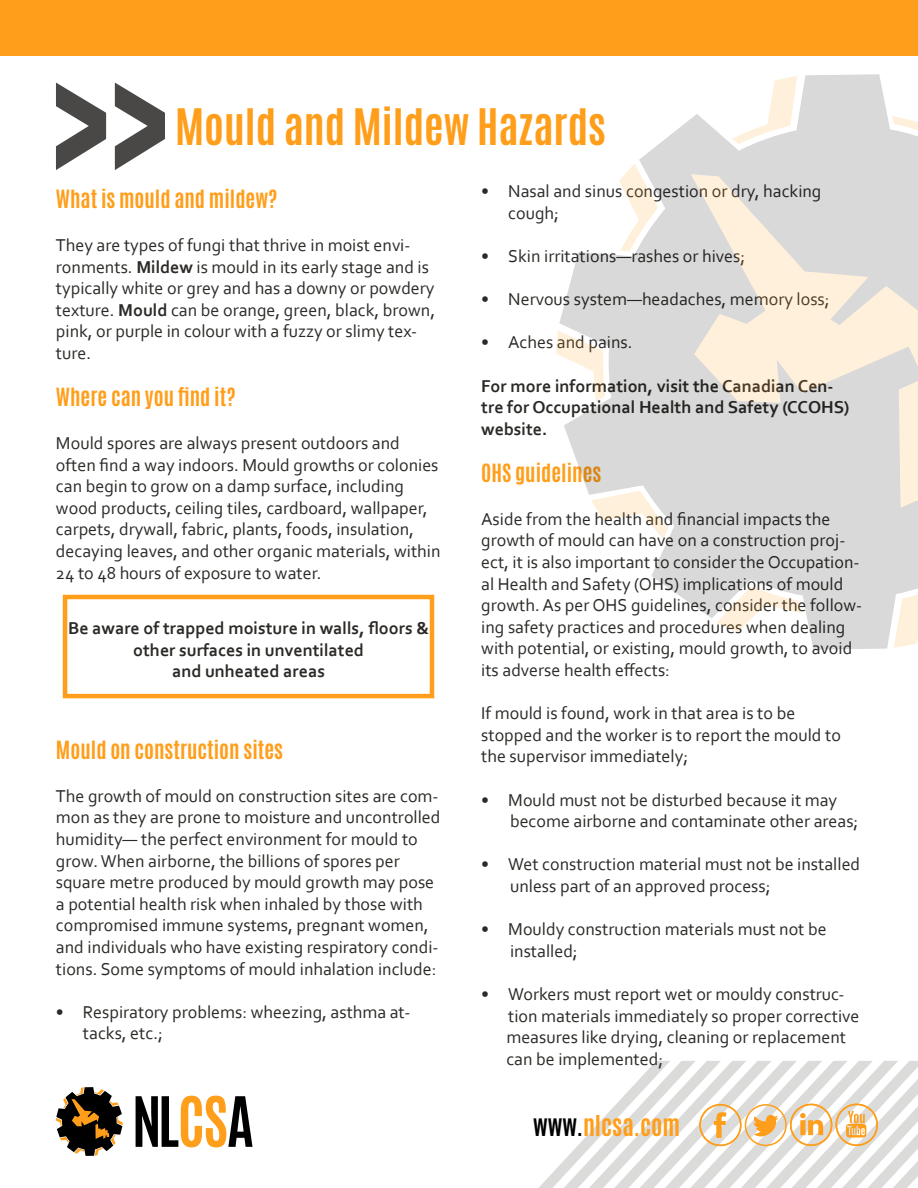
<style>
.page{position:relative;width:918px;height:1188px;background:#fff}
.page>*{position:absolute;margin:0;border:0;box-sizing:border-box;transform-origin:0 0}
.t1{font:700 42px "Antonio";color:#ff9e1a}
.t2{font:700 24px "Antonio";color:#ff9e1a}
.t3{font:700 21px "Antonio";color:#ff9e1a}
.t4{font:18px/21.6px "Corbel";color:#2c2a27}
.t5{font:700 18px/21.6px "Corbel";color:#2c2a27}
.s1{font-weight:700}
.s2{color:#000}
</style>
<div class="page">
<div style="left:0;top:0;width:918px;height:55px;background:#ff9e1a"></div>
<svg style="left:56px;top:83px;width:50px;height:87px"></svg>
<svg style="left:115px;top:83px;width:50px;height:87px"></svg>
<svg style="left:539px;top:1061px;width:379px;height:127px"></svg>
<svg style="left:136px;top:1096px;width:117px;height:51px"></svg>
<svg style="left:56px;top:1087px;width:67px;height:69px"></svg>
<svg style="left:559px;top:74px;width:359px;height:576px;fill:#d9d9d9"></svg>
<svg style="left:691px;top:174px;width:227px;height:229px;background:#e9e2da"></svg>
<svg style="left:899px;top:380px;width:19px;height:128px;background:#fbeddb"></svg>
<svg style="left:556px;top:330px;width:49px;height:71px"></svg>
<svg style="left:619px;top:164px;width:39px;height:87px"></svg>
<svg style="left:591px;top:491px;width:77px;height:48px"></svg>
<svg style="left:732px;top:76px;width:65px;height:68px"></svg>
<svg style="left:894px;top:580px;width:24px;height:68px"></svg>
<svg style="left:717px;top:587px;width:84px;height:45px"></svg>
<svg style="left:892px;top:92px;width:26px;height:46px"></svg>
<div style="left:63px;top:595px;width:371px;height:103px;border:4px solid #ff9e1a"></div>
<h1 class="t1" style="left:175px;top:95px;width:432px">Mould and Mildew Hazards</h1>
<p class="t3" style="left:56px;top:183px;width:223px">What is mould and mildew?</p>
<p class="t4" style="left:56px;top:234px;width:381px">They are types of fungi that thrive in moist envi&shy;ronments. <span class="s1">Mildew</span> is mould in its early stage and is typically white or grey and has a downy or powdery texture. <span class="s1">Mould</span> can be orange, green, black, brown, pink, or purple in colour with a fuzzy or slimy tex&shy;ture.</p>
<p class="t3" style="left:56px;top:381px;width:181px">Where can you find it?</p>
<p class="t4" style="left:56px;top:432px;width:386px">Mould spores are always present outdoors and often find a way indoors. Mould growths or colonies can begin to grow on a damp surface, including wood products, ceiling tiles, cardboard, wallpaper, carpets, drywall, fabric, plants, foods, insulation, decaying leaves, and other organic materials, within 24 to 48 hours of exposure to water.</p>
<p class="t5" style="left:68px;top:617px;width:362px;text-align:center">Be aware of trapped moisture in walls, floors &amp; other surfaces in unventilated<br>and unheated areas</p>
<p class="t3" style="left:56px;top:734px;width:229px">Mould on construction sites</p>
<p class="t4" style="left:56px;top:785px;width:386px">The growth of mould on construction sites are com&shy;mon as they are prone to moisture and uncontrolled humidity— the perfect environment for mould to grow. When airborne, the billions of spores per square metre produced by mould growth may pose a potential health risk when inhaled by those with compromised immune systems, pregnant women, and individuals who have existing respiratory condi&shy;tions. Some symptoms of mould inhalation include:</p>
<p class="t4" style="left:83px;top:1001px;width:329px;text-indent:-27px">• Respiratory problems: wheezing, asthma at&shy;tacks, etc.;</p>
<p class="t4" style="left:508px;top:180px;width:315px;text-indent:-27px">• Nasal and sinus congestion or dry, hacking cough;</p>
<p class="t4" style="left:481px;top:245px;width:266px">• Skin irritations—rashes or hives;</p>
<p class="t4" style="left:481px;top:288px;width:350px">• Nervous system—headaches, memory loss;</p>
<p class="t4" style="left:481px;top:331px;width:153px">• Aches and pains.</p>
<p class="t5" style="left:481px;top:374px;width:370px">For more information, visit the Canadian Cen&shy;tre for Occupational Health and Safety (CCOHS) website.</p>
<p class="t3" style="left:481px;top:457px;width:122px">OHS guidelines</p>
<p class="t4" style="left:481px;top:508px;width:383px">Aside from the health and financial impacts the growth of mould can have on a construction proj&shy;ect, it is also important to consider the Occupation&shy;al Health and Safety (OHS) implications of mould growth. As per OHS guidelines, consider the follow&shy;ing safety practices and procedures when dealing with potential, or existing, mould growth, to avoid its adverse health effects:</p>
<p class="t4" style="left:481px;top:702px;width:361px">If mould is found, work in that area is to be stopped and the worker is to report the mould to the supervisor immediately;</p>
<p class="t4" style="left:510px;top:788px;width:350px;text-indent:-29px">• Mould must not be disturbed because it may become airborne and contaminate other areas;</p>
<p class="t4" style="left:510px;top:853px;width:352px;text-indent:-29px">• Wet construction material must not be installed unless part of an approved process;</p>
<p class="t4" style="left:510px;top:918px;width:318px;text-indent:-29px">• Mouldy construction materials must not be installed;</p>
<p class="t4" style="left:506px;top:983px;width:355px;text-indent:-25px">• Workers must report wet or mouldy construc&shy;tion materials immediately so proper corrective measures like drying, cleaning or replacement can be implemented;</p>
<h2 class="t2" style="left:533px;top:1108px;width:149px"><span class="s2">www.</span>nlcsa.com</h2>
</div>
